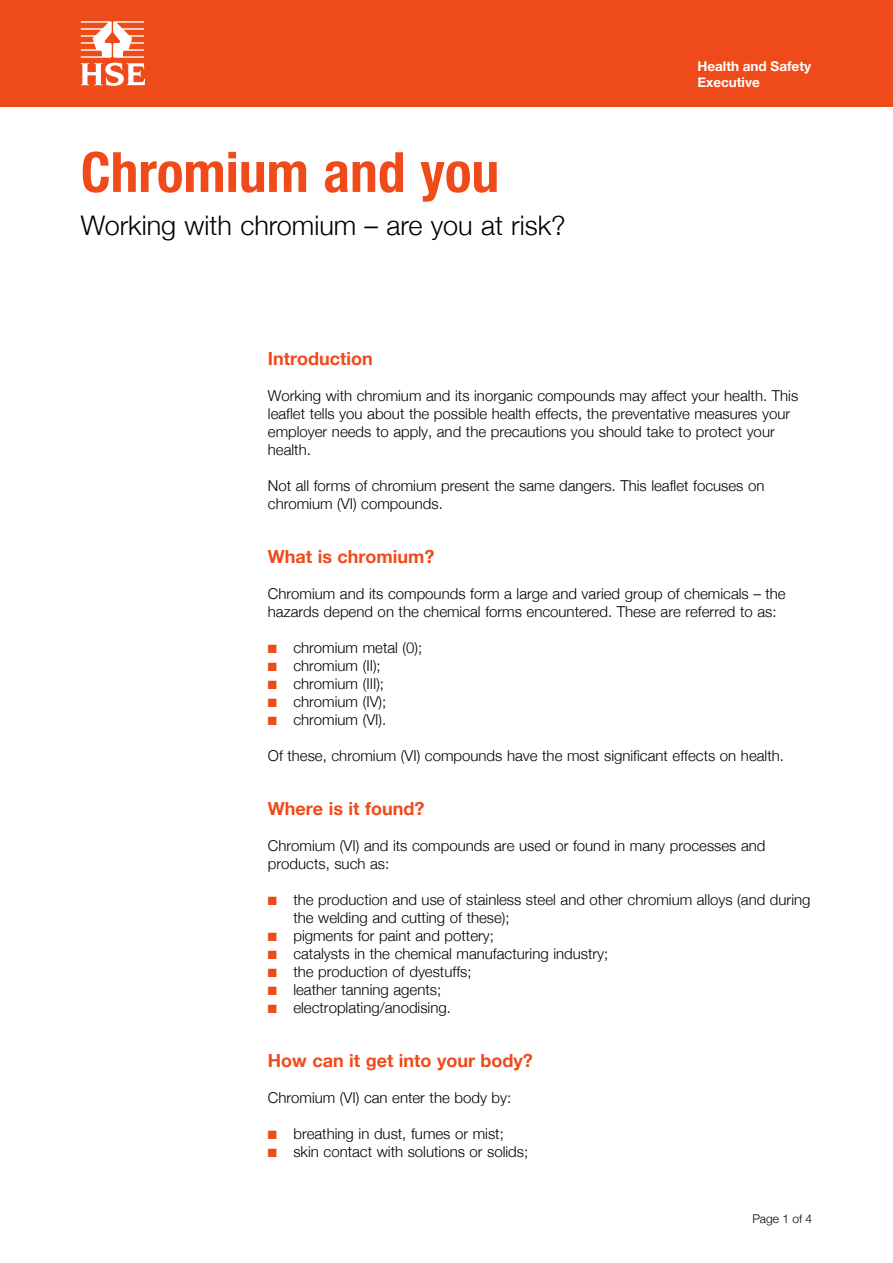
<style>
.page{position:relative;width:893px;height:1263px;background:#fff}
.page>*{position:absolute;margin:0;border:0;box-sizing:border-box;transform-origin:0 0}
.H__title_A4{font:700 condensed 55.5px "Helvetica Neue";color:#ef4a19}
.H6__subtitle_A4{font:300 27px "Helvetica Neue";color:#000}
.H2__A_head{font:700 18px "Helvetica Neue";color:#ef4a19}
.P__bodytext{font:300 15px/18px "Helvetica Neue";color:#000}
.t1{font:700 13.5px/15.8px "Helvetica Neue";color:#fff}
.t2{font:300 12px "Helvetica Neue";color:#000}
.s1{color:#ef4a19}
</style>
<div class="page">
<div style="left:0;top:0;width:893px;height:106px;background:#ef4a19"></div>
<svg style="left:81px;top:21px;width:64px;height:65px"></svg>
<p class="H__title_A4" style="left:81px;top:139px;width:420px">Chromium and you</p>
<p class="H6__subtitle_A4" style="left:81px;top:203px;width:486px">Working with chromium – are you at risk?</p>
<p class="t1" style="left:697px;top:59px;width:115px">Health and Safety<br>Executive</p>
<p class="H2__A_head" style="left:268px;top:344px;width:106px">Introduction</p>
<p class="P__bodytext" style="left:268px;top:386px;width:532px">Working with chromium and its inorganic compounds may affect your health. This leaflet tells you about the possible health effects, the preventative measures your employer needs to apply, and the precautions you should take to protect your health.</p>
<p class="P__bodytext" style="left:268px;top:476px;width:498px">Not all forms of chromium present the same dangers. This leaflet focuses on chromium (VI) compounds.</p>
<p class="H2__A_head" style="left:268px;top:542px;width:168px">What is chromium?</p>
<p class="P__bodytext" style="left:268px;top:584px;width:519px">Chromium and its compounds form a large and varied group of chemicals – the hazards depend on the chemical forms encountered. These are referred to as:</p>
<p class="P__bodytext" style="left:268px;top:638px;width:156px"><span class="s1">■</span> chromium metal (0);</p>
<p class="P__bodytext" style="left:268px;top:656px;width:114px"><span class="s1">■</span> chromium (II);</p>
<p class="P__bodytext" style="left:268px;top:674px;width:118px"><span class="s1">■</span> chromium (III);</p>
<p class="P__bodytext" style="left:268px;top:692px;width:120px"><span class="s1">■</span> chromium (IV);</p>
<p class="P__bodytext" style="left:268px;top:710px;width:120px"><span class="s1">■</span> chromium (VI).</p>
<p class="P__bodytext" style="left:268px;top:746px;width:518px">Of these, chromium (VI) compounds have the most significant effects on health.</p>
<p class="H2__A_head" style="left:268px;top:794px;width:158px">Where is it found?</p>
<p class="P__bodytext" style="left:268px;top:836px;width:499px">Chromium (VI) and its compounds are used or found in many processes and products, such as:</p>
<p class="P__bodytext" style="left:293px;top:890px;width:519px;text-indent:-26px"><span class="s1">■</span> the production and use of stainless steel and other chromium alloys (and during the welding and cutting of these);</p>
<p class="P__bodytext" style="left:268px;top:926px;width:228px"><span class="s1">■</span> pigments for paint and pottery;</p>
<p class="P__bodytext" style="left:268px;top:944px;width:342px"><span class="s1">■</span> catalysts in the chemical manufacturing industry;</p>
<p class="P__bodytext" style="left:268px;top:962px;width:205px"><span class="s1">■</span> the production of dyestuffs;</p>
<p class="P__bodytext" style="left:268px;top:980px;width:175px"><span class="s1">■</span> leather tanning agents;</p>
<p class="P__bodytext" style="left:268px;top:998px;width:185px"><span class="s1">■</span> electroplating/anodising.</p>
<p class="H2__A_head" style="left:268px;top:1046px;width:267px">How can it get into your body?</p>
<p class="P__bodytext" style="left:268px;top:1088px;width:245px">Chromium (VI) can enter the body by:</p>
<p class="P__bodytext" style="left:268px;top:1124px;width:237px"><span class="s1">■</span> breathing in dust, fumes or mist;</p>
<p class="P__bodytext" style="left:268px;top:1142px;width:262px"><span class="s1">■</span> skin contact with solutions or solids;</p>
<p class="t2" style="left:752px;top:1208px;width:61px">Page 1 of 4</p>
</div>
